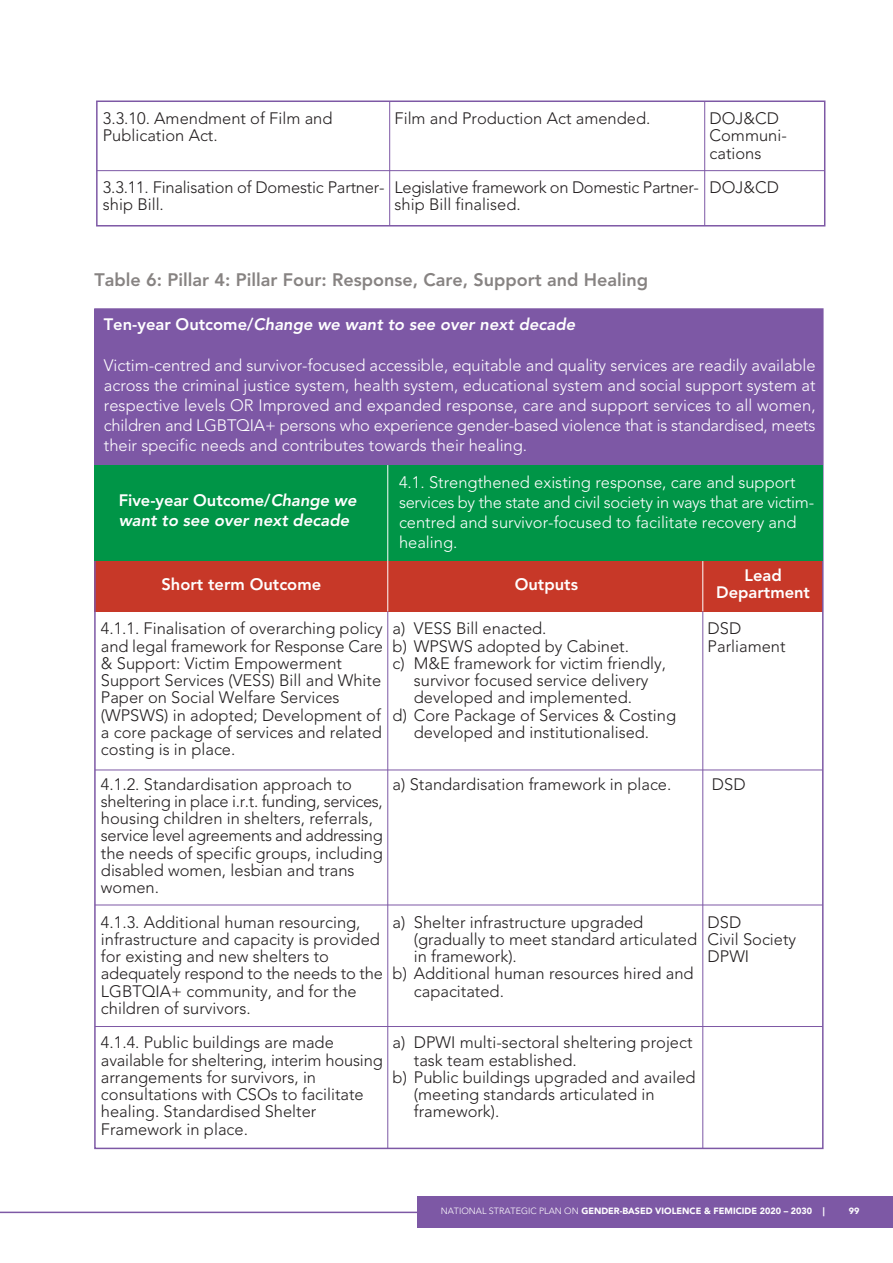
<style>
.page{position:relative;width:893px;height:1263px;background:#fff}
.page>*{position:absolute;margin:0;border:0;box-sizing:border-box;transform-origin:0 0}
.t1{font:800 18px "Avenir";color:#878382}
.t2{font:300 16.5px/17.2px "Avenir";color:#231f20}
.t3{font:300 16.5px/20.1px "Avenir";color:#fff;text-align:justify}
.t4{font:italic 800 16.5px/20.1px "Avenir";color:#fff}
.t5{font:300 16.5px/17.2px "Avenir";letter-spacing:-.02em;color:#231f20}
.t6{font:800 16.5px/16.5px "Avenir";color:#fff;text-align:center}
.t7{font:900 9px "Avenir";color:#fff}
.s1{font-style:normal}
.s2{font-weight:300}
</style>
<div class="page">
<hr style="left:389px;top:101px;width:1px;height:125px;background:#7d58a5">
<hr style="left:704px;top:101px;width:1px;height:125px;background:#7d58a5">
<hr style="left:97px;top:170px;width:728px;height:1px;background:#7d58a5">
<div style="left:96px;top:100px;width:729px;height:126px;border:2px solid #7d58a5"></div>
<div style="left:94px;top:561px;width:729px;height:50px;background:#c73828"></div>
<div style="left:94px;top:464px;width:729px;height:97px;background:#009547"></div>
<hr style="left:387px;top:611px;width:1px;height:537px;background:#7d58a5">
<hr style="left:387px;top:465px;width:1px;height:96px;background:#fff">
<div style="left:94px;top:309px;width:729px;height:155px;background:#7d58a5"></div>
<hr style="left:702px;top:561px;width:1px;height:50px;background:#fff">
<hr style="left:702px;top:611px;width:1px;height:537px;background:#7d58a5">
<hr style="left:95px;top:770px;width:728px;height:1px;background:#7d58a5">
<hr style="left:387px;top:561px;width:1px;height:50px;background:#fff">
<hr style="left:95px;top:905px;width:728px;height:1px;background:#7d58a5">
<hr style="left:95px;top:1026px;width:728px;height:1px;background:#7d58a5">
<div style="left:418px;top:1196px;width:475px;height:32px;background:#7d58a5"></div>
<hr style="left:0;top:1211px;width:424px;height:2px;background:#7d58a5">
<p class="t2" style="left:103px;top:111px;width:231px">3.3.10. Amendment of Film and<br>Publication Act.</p>
<p class="t2" style="left:103px;top:180px;width:283px">3.3.11. Finalisation of Domestic Partner&shy;ship Bill.</p>
<p class="t2" style="left:394px;top:111px;width:257px">Film and Production Act amended.</p>
<p class="t5" style="left:394px;top:180px;width:306px">Legislative framework on Domestic Partner&shy;ship Bill finalised.</p>
<p class="t2" style="left:709px;top:111px;width:79px">DOJ&amp;CD<br>Communi&shy;cations</p>
<p class="t2" style="left:709px;top:180px;width:71px">DOJ&amp;CD</p>
<p class="t1" style="left:94px;top:272px;width:555px">Table 6: Pillar 4: Pillar Four: Response, Care, Support and Healing</p>
<p class="t4" style="left:104px;top:316px;width:473px"><span class="s1">Ten-year Outcome/</span>Change we want to see over next decade</p>
<p class="t3" style="left:104px;top:356px;width:713px">Victim-centred and survivor-focused accessible, equitable and quality services are readily available across the criminal justice system, health system, educational system and social support system at respective levels OR Improved and expanded response, care and support services to all women, children and LGBTQIA+ persons who experience gender-based violence that is standardised, meets their specific needs and contributes towards their healing.</p>
<p class="t4" style="left:119px;top:492px;width:239px"><span class="s1">Five-year Outcome/</span>Change we want to see over next decade</p>
<p class="t3" style="left:399px;top:474px;width:417px;text-align:left">4.1. Strengthened existing response, care and support services by the state and civil society in ways that are victim&shy;centred and survivor-focused to facilitate recovery and healing.</p>
<p class="t6" style="left:161px;top:578px;width:161px">Short term Outcome</p>
<p class="t6" style="left:515px;top:578px;width:65px">Outputs</p>
<p class="t6" style="left:716px;top:568px;width:95px">Lead<br>Department</p>
<p class="t2" style="left:101px;top:621px;width:283px">4.1.1. Finalisation of overarching policy and legal framework for Response Care &amp; Support: Victim Empowerment Support Services (VESS) Bill and White Paper on Social Welfare Services (WPSWS) in adopted; Development of a core package of services and related costing is in place.</p>
<p class="t2" style="left:101px;top:776px;width:283px">4.1.2. Standardisation approach to sheltering in place i.r.t. funding, services, housing children in shelters, referrals, service level agreements and addressing the needs of specific groups, including disabled women, lesbian and trans women.</p>
<p class="t2" style="left:101px;top:914px;width:283px">4.1.3. Additional human resourcing, infrastructure and capacity is provided for existing and new shelters to adequately respond to the needs to the LGBTQIA+ community, and for the children of survivors.</p>
<p class="t2" style="left:101px;top:1035px;width:283px">4.1.4. Public buildings are made available for sheltering, interim housing arrangements for survivors, in consultations with CSOs to facilitate healing. Standardised Shelter Framework in place.</p>
<p class="t2" style="left:393px;top:621px;width:155px">a) VESS Bill enacted.</p>
<p class="t2" style="left:393px;top:638px;width:238px">b) WPSWS adopted by Cabinet.</p>
<p class="t2" style="left:393px;top:656px;width:275px">c) M&amp;E framework for victim friendly,</p>
<p class="t2" style="left:414px;top:673px;width:236px">survivor focused service delivery</p>
<p class="t2" style="left:414px;top:690px;width:220px">developed and implemented.</p>
<p class="t2" style="left:393px;top:707px;width:285px">d) Core Package of Services &amp; Costing</p>
<p class="t2" style="left:414px;top:725px;width:237px">developed and institutionalised.</p>
<p class="t2" style="left:393px;top:776px;width:280px">a) Standardisation framework in place.</p>
<p class="t2" style="left:708px;top:621px;width:79px">DSD<br>Parliament</p>
<p class="t2" style="left:712px;top:776px;width:35px">DSD</p>
<p class="t2" style="left:393px;top:914px;width:252px">a) Shelter infrastructure upgraded</p>
<p class="t2" style="left:414px;top:932px;width:285px">(gradually to meet standard articulated</p>
<p class="t2" style="left:414px;top:949px;width:105px">in framework).</p>
<p class="t2" style="left:393px;top:966px;width:302px">b) Additional human resources hired and</p>
<p class="t2" style="left:414px;top:983px;width:92px">capacitated.</p>
<p class="t2" style="left:393px;top:1035px;width:301px">a) DPWI multi-sectoral sheltering project</p>
<p class="t2" style="left:414px;top:1052px;width:164px">task team established.</p>
<p class="t2" style="left:393px;top:1070px;width:304px">b) Public buildings upgraded and availed</p>
<p class="t2" style="left:414px;top:1087px;width:242px">(meeting standards articulated in</p>
<p class="t2" style="left:414px;top:1104px;width:87px">framework).</p>
<p class="t2" style="left:708px;top:914px;width:90px">DSD<br>Civil Society<br>DPWI</p>
<p class="t7" style="left:441px;top:1207px;width:386px"><span class="s2">NATIONAL STRATEGIC PLAN ON</span> GENDER-BASED VIOLENCE &amp; FEMICIDE 2020 – 2030 |</p>
<p class="t7" style="left:849px;top:1207px;width:12px">99</p>
</div>
